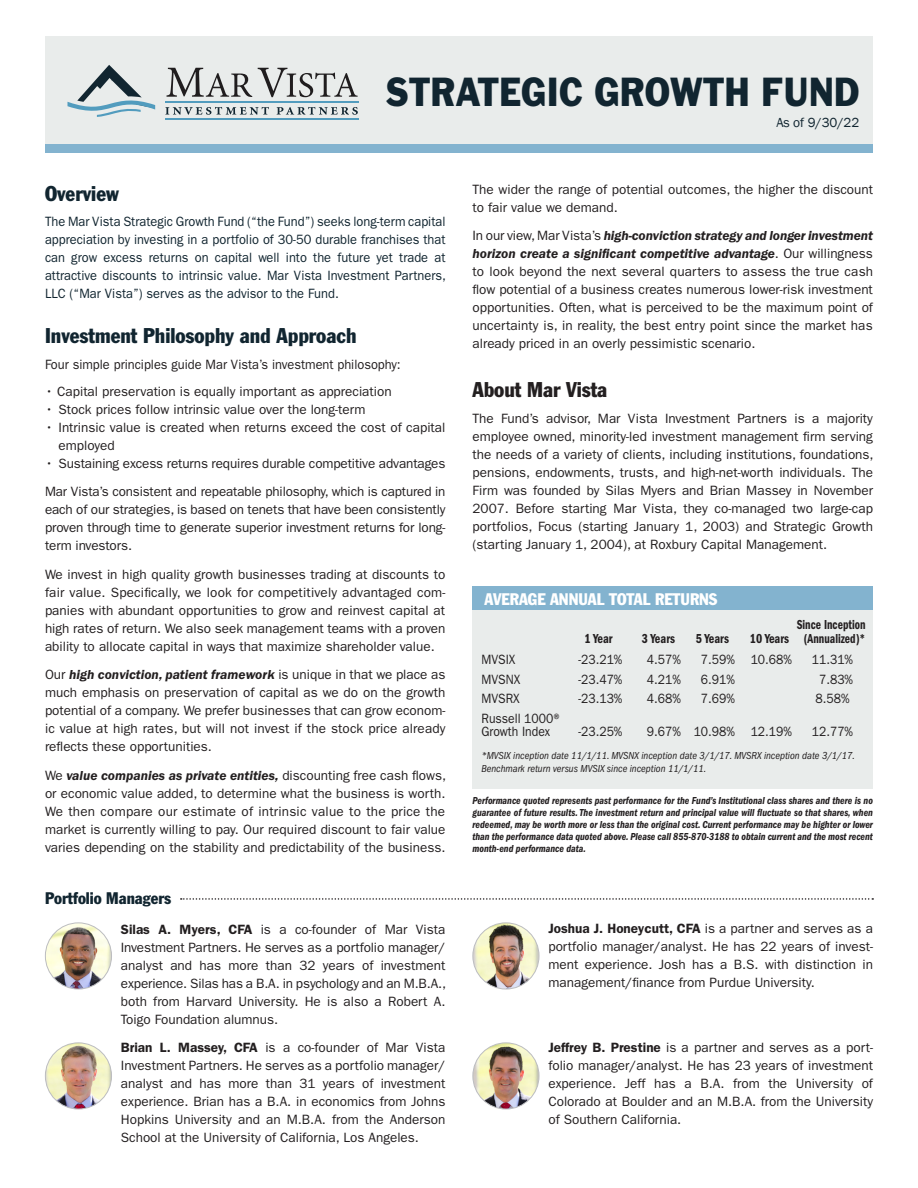
<style>
.page{position:relative;width:918px;height:1188px;background:#fff}
.page>*{position:absolute;margin:0;border:0;box-sizing:border-box;transform-origin:0 0}
.t1{font:37.5px "Franklin Gothic";color:#112530;scale:.87 1}
.Heading{font:condensed 21px "Franklin Gothic";color:#112530}
.Heading-2{font:condensed 21px "Franklin Gothic";color:#231f20}
.White_heading{font:condensed 16.5px "Franklin Gothic";color:#fff}
.body{font:condensed 16.5px "Franklin Gothic";color:#112530}
.bullet_hanging_inden{font:13.5px/18px "ITC Franklin Gothic Std";color:#231f20;text-align:justify}
.body-2{font:13.5px/18px "ITC Franklin Gothic Std";color:#231f20;text-align:justify}
.body-3{font:13.5px/18px "ITC Franklin Gothic Std";color:#112530;text-align:justify;scale:.95 1}
.shaded_lines{font:13.5px "ITC Franklin Gothic Std";color:#231f20;scale:.9 1}
.body-4{font:13.5px "ITC Franklin Gothic Std";color:#231f20;scale:.95 1}
.body-5{font:13.5px "ITC Franklin Gothic Std Dm Cd";color:#231f20;scale:.9 1}
.body-6{font:13.5px "ITC Franklin Gothic Std Dm Cd";color:#231f20;scale:.85 1}
.t2{font:13.5px "Franklin Gothic";color:#112530}
.body-7{font:10.5px/12px "ITC Franklin Gothic Std Dm Cd It";color:#231f20;text-align:justify;scale:.95 1}
.body_FL{font:italic condensed 10.5px/13.5px "ITC Franklin Gothic Std";color:#231f20}
.s1{font-weight:600;font-style:italic}
.s2{font-weight:600}
</style>
<div class="page">
<div style="left:45px;top:144px;width:828px;height:9px;background:#83b3cf"></div>
<div style="left:45px;top:36px;width:828px;height:108px;background:#e9eceb"></div>
<svg style="left:167px;top:68px;width:85px;height:29px"></svg>
<svg style="left:258px;top:68px;width:100px;height:29px"></svg>
<svg style="left:165px;top:107px;width:104px;height:8px"></svg>
<svg style="left:277px;top:107px;width:81px;height:8px"></svg>
<hr style="left:166px;top:102px;width:193px;height:1px;background:#529cbe">
<hr style="left:166px;top:119px;width:193px;height:1px;background:#529cbe">
<svg style="left:68px;top:65px;width:87px;height:52px"></svg>
<img style="left:45px;top:923px;width:67px;height:66px;border-radius:33px">
<div style="left:45px;top:923px;width:67px;height:66px;border:1px solid #bcbdc0;border-radius:50%"></div>
<img style="left:473px;top:923px;width:66px;height:66px;border-radius:33px">
<div style="left:472px;top:923px;width:67px;height:66px;border:1px solid #bcbdc0;border-radius:50%"></div>
<img style="left:45px;top:1043px;width:67px;height:66px;border-radius:33px">
<div style="left:45px;top:1042px;width:67px;height:67px;border:1px solid #bcbdc0;border-radius:50%"></div>
<img style="left:473px;top:1043px;width:66px;height:66px;border-radius:33px">
<div style="left:472px;top:1042px;width:67px;height:67px;border:1px solid #bcbdc0;border-radius:50%"></div>
<svg style="left:181px;top:898px;width:692px;height:2px"></svg>
<div style="left:472px;top:588px;width:401px;height:201px;background:#e9eceb"></div>
<div style="left:472px;top:586px;width:401px;height:24px;background:#83b3cf"></div>
<p class="t1" style="left:386px;top:68px;width:546px">STRATEGIC GROWTH FUND</p>
<p class="t2" style="left:776px;top:114px;width:85px">As of 9/30/22</p>
<p class="Heading" style="left:45px;top:181px;width:75px">Overview</p>
<p class="body-3" style="left:45px;top:213px;width:424px">The Mar Vista Strategic Growth Fund (“the Fund”) seeks long-term capital appreciation by investing in a portfolio of 30-50 durable franchises that can grow excess returns on capital well into the future yet trade at attractive discounts to intrinsic value. Mar Vista Investment Partners, LLC (“Mar Vista”) serves as the advisor to the Fund.</p>
<p class="Heading" style="left:45px;top:323px;width:313px">Investment Philosophy and Approach</p>
<p class="body-4" style="left:45px;top:356px;width:376px">Four simple principles guide Mar Vista’s investment philosophy:</p>
<p class="bullet_hanging_inden" style="left:45px;top:382px;width:348px">• Capital preservation is equally important as appreciation</p>
<p class="bullet_hanging_inden" style="left:45px;top:400px;width:322px">• Stock prices follow intrinsic value over the long-term</p>
<p class="bullet_hanging_inden" style="left:58px;top:418px;width:388px;text-indent:-14px">• Intrinsic value is created when returns exceed the cost of capital employed</p>
<p class="bullet_hanging_inden" style="left:45px;top:454px;width:402px">• Sustaining excess returns requires durable competitive advantages</p>
<p class="body-2" style="left:45px;top:483px;width:402px">Mar Vista’s consistent and repeatable philosophy, which is captured in each of our strategies, is based on tenets that have been consistently proven through time to generate superior investment returns for long&shy;term investors.</p>
<p class="bullet_hanging_inden" style="left:45px;top:565px;width:402px">We invest in high quality growth businesses trading at discounts to fair value. Specifically, we look for competitively advantaged com&shy;panies with abundant opportunities to grow and reinvest capital at high rates of return. We also seek management teams with a proven ability to allocate capital in ways that maximize shareholder value.</p>
<p class="bullet_hanging_inden" style="left:45px;top:666px;width:402px">Our <span class="s1">high conviction, patient framework</span> is unique in that we place as much emphasis on preservation of capital as we do on the growth potential of a company. We prefer businesses that can grow econom&shy;ic value at high rates, but will not invest if the stock price already reflects these opportunities.</p>
<p class="bullet_hanging_inden" style="left:45px;top:766px;width:403px">We <span class="s1">value companies as private entities,</span> discounting free cash flows, or economic value added, to determine what the business is worth.<br>We then compare our estimate of intrinsic value to the price the market is currently willing to pay. Our required discount to fair value varies depending on the stability and predictability of the business.</p>
<p class="body" style="left:45px;top:888px;width:128px">Portfolio Managers</p>
<p class="body-2" style="left:121px;top:920px;width:327px"><span class="s2">Silas A. Myers, CFA</span> is a co-founder of Mar Vista Investment Partners. He serves as a portfolio manager/ analyst and has more than 32 years of investment experience. Silas has a B.A. in psychology and an M.B.A., both from Harvard University. He is also a Robert A.<br>Toigo Foundation alumnus.</p>
<p class="body-2" style="left:121px;top:1039px;width:326px"><span class="s2">Brian L. Massey, CFA</span> is a co-founder of Mar Vista Investment Partners. He serves as a portfolio manager/ analyst and has more than 31 years of investment experience. Brian has a B.A. in economics from Johns Hopkins University and an M.B.A. from the Anderson School at the University of California, Los Angeles.</p>
<p class="bullet_hanging_inden" style="left:472px;top:180px;width:402px">The wider the range of potential outcomes, the higher the discount to fair value we demand.</p>
<p class="bullet_hanging_inden" style="left:472px;top:227px;width:402px">In our view, Mar Vista’s <span class="s1">high-conviction strategy and longer investment horizon create a significant competitive advantage</span>. Our willingness to look beyond the next several quarters to assess the true cash flow potential of a business creates numerous lower-risk investment opportunities. Often, what is perceived to be the maximum point of uncertainty is, in reality, the best entry point since the market has already priced in an overly pessimistic scenario.</p>
<p class="Heading-2" style="left:472px;top:377px;width:136px">About Mar Vista</p>
<p class="body-2" style="left:472px;top:409px;width:403px">The Fund’s advisor, Mar Vista Investment Partners is a majority employee owned, minority-led investment management firm serving the needs of a variety of clients, including institutions, foundations, pensions, endowments, trusts, and high-net-worth individuals. The Firm was founded by Silas Myers and Brian Massey in November 2007. Before starting Mar Vista, they co-managed two large-cap portfolios, Focus (starting January 1, 2003) and Strategic Growth (starting January 1, 2004), at Roxbury Capital Management.</p>
<p class="White_heading" style="left:484px;top:589px;width:235px">AVERAGE ANNUAL TOTAL RETURNS</p>
<p class="body-6" style="left:797px;top:617px;width:82px">Since Inception</p>
<p class="body-5" style="left:584px;top:631px;width:33px">1 Year</p>
<p class="body-5" style="left:642px;top:631px;width:38px">3 Years</p>
<p class="body-5" style="left:696px;top:631px;width:38px">5 Years</p>
<p class="body-5" style="left:750px;top:631px;width:130px">10 Years (Annualized)*</p>
<p class="shaded_lines" style="left:482px;top:652px;width:39px">MVSIX</p>
<p class="shaded_lines" style="left:579px;top:652px;width:50px">-23.21%</p>
<p class="shaded_lines" style="left:647px;top:652px;width:39px">4.57%</p>
<p class="shaded_lines" style="left:701px;top:652px;width:103px">7.59% 10.68%</p>
<p class="shaded_lines" style="left:812px;top:652px;width:47px">11.31%</p>
<p class="shaded_lines" style="left:482px;top:671px;width:45px">MVSNX</p>
<p class="shaded_lines" style="left:579px;top:671px;width:50px">-23.47%</p>
<p class="shaded_lines" style="left:647px;top:671px;width:39px">4.21%</p>
<p class="shaded_lines" style="left:701px;top:671px;width:39px">6.91%</p>
<p class="shaded_lines" style="left:819px;top:671px;width:39px">7.83%</p>
<p class="shaded_lines" style="left:482px;top:691px;width:44px">MVSRX</p>
<p class="shaded_lines" style="left:579px;top:691px;width:50px">-23.13%</p>
<p class="shaded_lines" style="left:647px;top:691px;width:39px">4.68%</p>
<p class="shaded_lines" style="left:701px;top:691px;width:39px">7.69%</p>
<p class="shaded_lines" style="left:815px;top:691px;width:39px">8.58%</p>
<p class="shaded_lines" style="left:482px;top:710px;width:92px">Russell 1000®</p>
<p class="shaded_lines" style="left:482px;top:724px;width:78px">Growth Index</p>
<p class="shaded_lines" style="left:579px;top:724px;width:50px">-23.25%</p>
<p class="shaded_lines" style="left:647px;top:724px;width:163px">9.67% 10.98% 12.19%</p>
<p class="shaded_lines" style="left:812px;top:724px;width:47px">12.77%</p>
<p class="body_FL" style="left:482px;top:748px;width:375px">*MVSIX inception date 11/1/11. MVSNX inception date 3/1/17. MVSRX inception date 3/1/17.<br>Benchmark return versus MVSIX since inception 11/1/11.</p>
<p class="body-7" style="left:472px;top:795px;width:423px">Performance quoted represents past performance for the Fund’s Institutional class shares and there is no guarantee of future results. The investment return and principal value will fluctuate so that shares, when redeemed, may be worth more or less than the original cost. Current performance may be highter or lower than the performance data quoted above. Please call 855-870-3188 to obtain current and the most recent month-end performance data.</p>
<p class="body-2" style="left:548px;top:920px;width:326px"><span class="s2">Joshua J. Honeycutt, CFA</span> is a partner and serves as a portfolio manager/analyst. He has 22 years of invest&shy;ment experience. Josh has a B.S. with distinction in management/finance from Purdue University.</p>
<p class="body-2" style="left:548px;top:1038px;width:326px"><span class="s2">Jeffrey B. Prestine</span> is a partner and serves as a port&shy;folio manager/analyst. He has 23 years of investment experience. Jeff has a B.A. from the University of Colorado at Boulder and an M.B.A. from the University of Southern California.</p>
</div>
